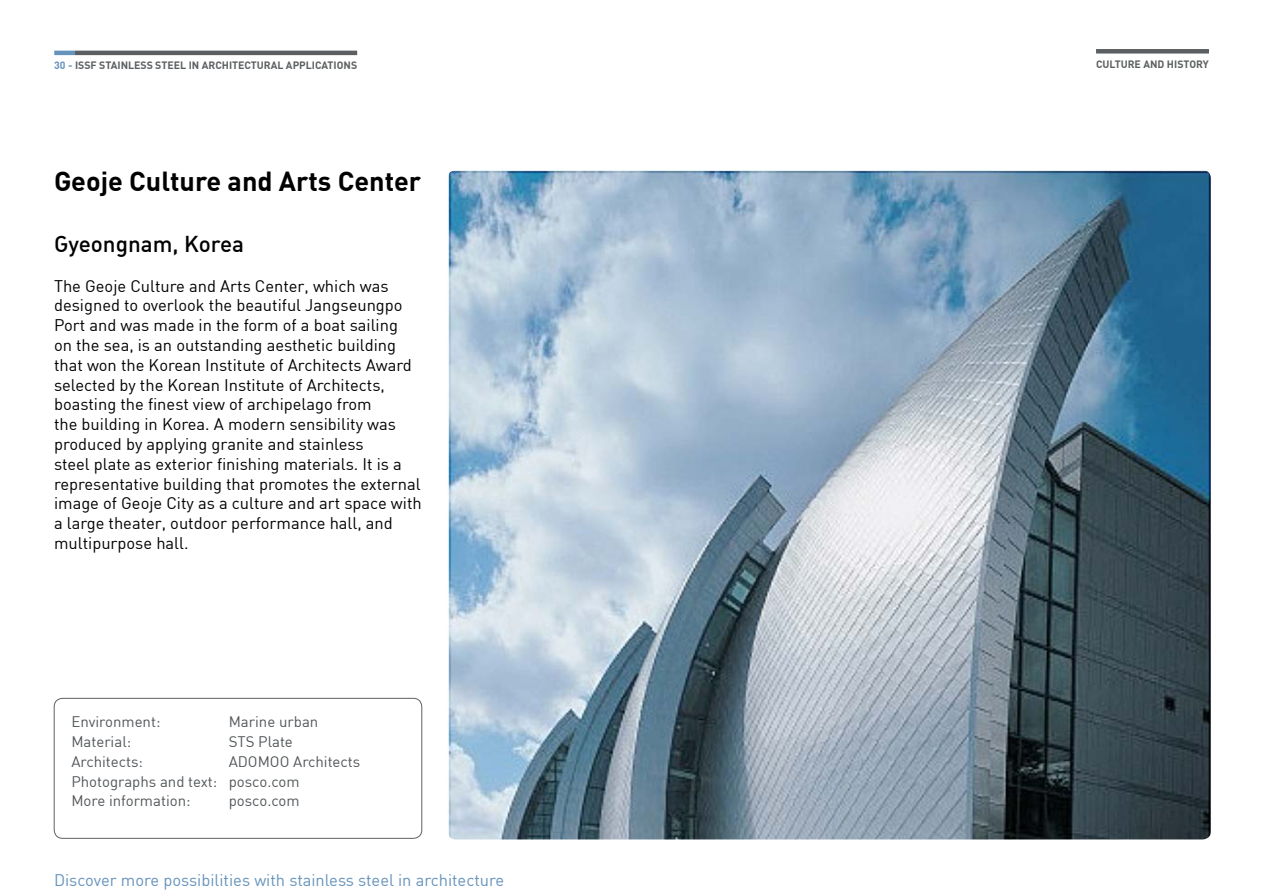
<style>
.page{position:relative;width:1263px;height:893px;background:#fff}
.page>*{position:absolute;margin:0;border:0;box-sizing:border-box;transform-origin:0 0}
._02_Header_1{font:700 27px "DIN";color:#000}
._02_Header_2{font:22.5px "DIN Medium Alternate";color:#000}
._03_Body_text{font:16.5px/19.8px "DIN";color:#000}
.t1{font:16.5px "DIN";color:#6693bc}
._03_Body_text_blue_b{font:15px "DIN";color:#52575a}
.Naam_CEO{font:700 10.5px "DIN";color:#5c5f61}
.s1{color:#6693bc}
</style>
<div class="page">
<hr style="left:54px;top:51px;width:21px;height:4px;background:#6693bc">
<hr style="left:75px;top:51px;width:282px;height:4px;background:#5c5f61">
<div style="left:54px;top:698px;width:368px;height:140px;border:1px solid #60605c;border-radius:9px"></div>
<img style="left:448px;top:170px;width:763px;height:669px">
<div style="left:1096px;top:49px;width:113px;height:5px;background:#5c5f61"></div>
<p class="Naam_CEO" style="left:54px;top:59px;width:304px"><span class="s1">30 -</span> ISSF STAINLESS STEEL IN ARCHITECTURAL APPLICATIONS</p>
<p class="_02_Header_1" style="left:54px;top:164px;width:369px">Geoje Culture and Arts Center</p>
<p class="_02_Header_2" style="left:54px;top:230px;width:192px">Gyeongnam, Korea</p>
<p class="_03_Body_text" style="left:54px;top:275px;width:369px">The Geoje Culture and Arts Center, which was designed to overlook the beautiful Jangseungpo Port and was made in the form of a boat sailing<br>on the sea, is an outstanding aesthetic building that won the Korean Institute of Architects Award selected by the Korean Institute of Architects, boasting the finest view of archipelago from<br>the building in Korea. A modern sensibility was produced by applying granite and stainless<br>steel plate as exterior finishing materials. It is a representative building that promotes the external image of Geoje City as a culture and art space with a large theater, outdoor performance hall, and multipurpose hall.</p>
<p class="_03_Body_text_blue_b" style="left:71px;top:712px;width:91px">Environment:</p>
<p class="_03_Body_text_blue_b" style="left:229px;top:712px;width:91px">Marine urban</p>
<p class="_03_Body_text_blue_b" style="left:71px;top:732px;width:61px">Material:</p>
<p class="_03_Body_text_blue_b" style="left:229px;top:732px;width:66px">STS Plate</p>
<p class="_03_Body_text_blue_b" style="left:71px;top:752px;width:73px">Architects:</p>
<p class="_03_Body_text_blue_b" style="left:229px;top:752px;width:133px">ADOMOO Architects</p>
<p class="_03_Body_text_blue_b" style="left:71px;top:772px;width:230px">Photographs and text: posco.com</p>
<p class="_03_Body_text_blue_b" style="left:71px;top:792px;width:121px">More information:</p>
<p class="_03_Body_text_blue_b" style="left:229px;top:792px;width:72px">posco.com</p>
<p class="t1" style="left:54px;top:869px;width:452px">Discover more possibilities with stainless steel in architecture</p>
<p class="Naam_CEO" style="left:1096px;top:57px;width:114px">CULTURE AND HISTORY</p>
</div>
